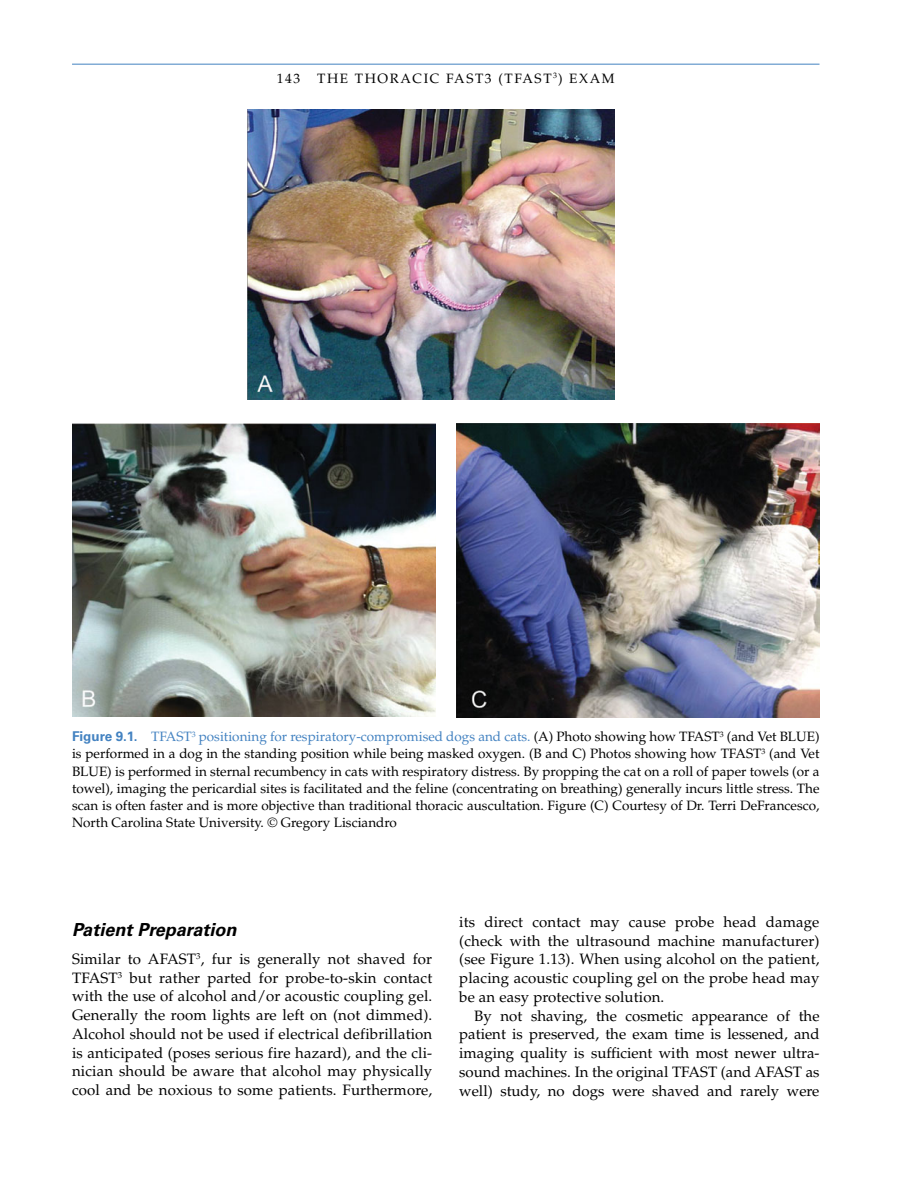
<style>
.page{position:relative;width:919px;height:1187px;background:#fff}
.page>*{position:absolute;margin:0;border:0;box-sizing:border-box;transform-origin:0 0}
.t1{font:italic 700 18px "Univers LT Std";color:#000}
.t2{font:15px/18.8px "Palatino LT Std";letter-spacing:.01em;color:#000;text-align:justify}
.t3{font:13.5px/17.2px "Palatino LT Std";color:#000;text-align:justify}
.t4{font:13.5px "Palatino LT Std";letter-spacing:.12em;color:#000}
.s1{font-family:"Univers LT Std";font-weight:700;color:#4382c1}
.s2{color:#4382c1}
</style>
<div class="page">
<hr style="left:72px;top:64px;width:747px;height:1px;background:#4382c1">
<img style="left:248px;top:110px;width:366px;height:290px">
<img style="left:72px;top:424px;width:364px;height:293px">
<img style="left:456px;top:424px;width:363px;height:293px">
<p class="t4" style="left:277px;top:73px;width:339px">143 THE THORACIC FAST3 (TFAST<sup>3</sup>) EXAM</p>
<p class="t3" style="left:72px;top:729px;width:749px"><span class="s1">Figure 9.1.</span> <span class="s2">TFAST</span><sup>3</sup> <span class="s2">positioning for respiratory-compromised dogs and cats.</span> (A) Photo showing how TFAST<sup>3</sup> (and Vet BLUE) is performed in a dog in the standing position while being masked oxygen. (B and C) Photos showing how TFAST<sup>3</sup> (and Vet BLUE) is performed in sternal recumbency in cats with respiratory distress. By propping the cat on a roll of paper towels (or a towel), imaging the pericardial sites is facilitated and the feline (concentrating on breathing) generally incurs little stress. The scan is often faster and is more objective than traditional thoracic auscultation. Figure (C) Courtesy of Dr. Terri DeFrancesco, North Carolina State University. © Gregory Lisciandro</p>
<p class="t1" style="left:72px;top:920px;width:166px">Patient Preparation</p>
<p class="t2" style="left:72px;top:950px;width:362px">Similar to AFAST<sup>3</sup>, fur is generally not shaved for TFAST<sup>3</sup> but rather parted for probe-to-skin contact with the use of alcohol and/or acoustic coupling gel.<br>Generally the room lights are left on (not dimmed).<br>Alcohol should not be used if electrical defibrillation is anticipated (poses serious fire hazard), and the cli&shy;nician should be aware that alcohol may physically cool and be noxious to some patients. Furthermore,</p>
<p class="t2" style="left:459px;top:913px;width:361px">its direct contact may cause probe head damage (check with the ultrasound machine manufacturer) (see Figure 1.13). When using alcohol on the patient, placing acoustic coupling gel on the probe head may be an easy protective solution.</p>
<p class="t2" style="left:459px;top:1007px;width:362px;text-indent:15px">By not shaving, the cosmetic appearance of the patient is preserved, the exam time is lessened, and imaging quality is sufficient with most newer ultra&shy;sound machines. In the original TFAST (and AFAST as well) study, no dogs were shaved and rarely were</p>
</div>
